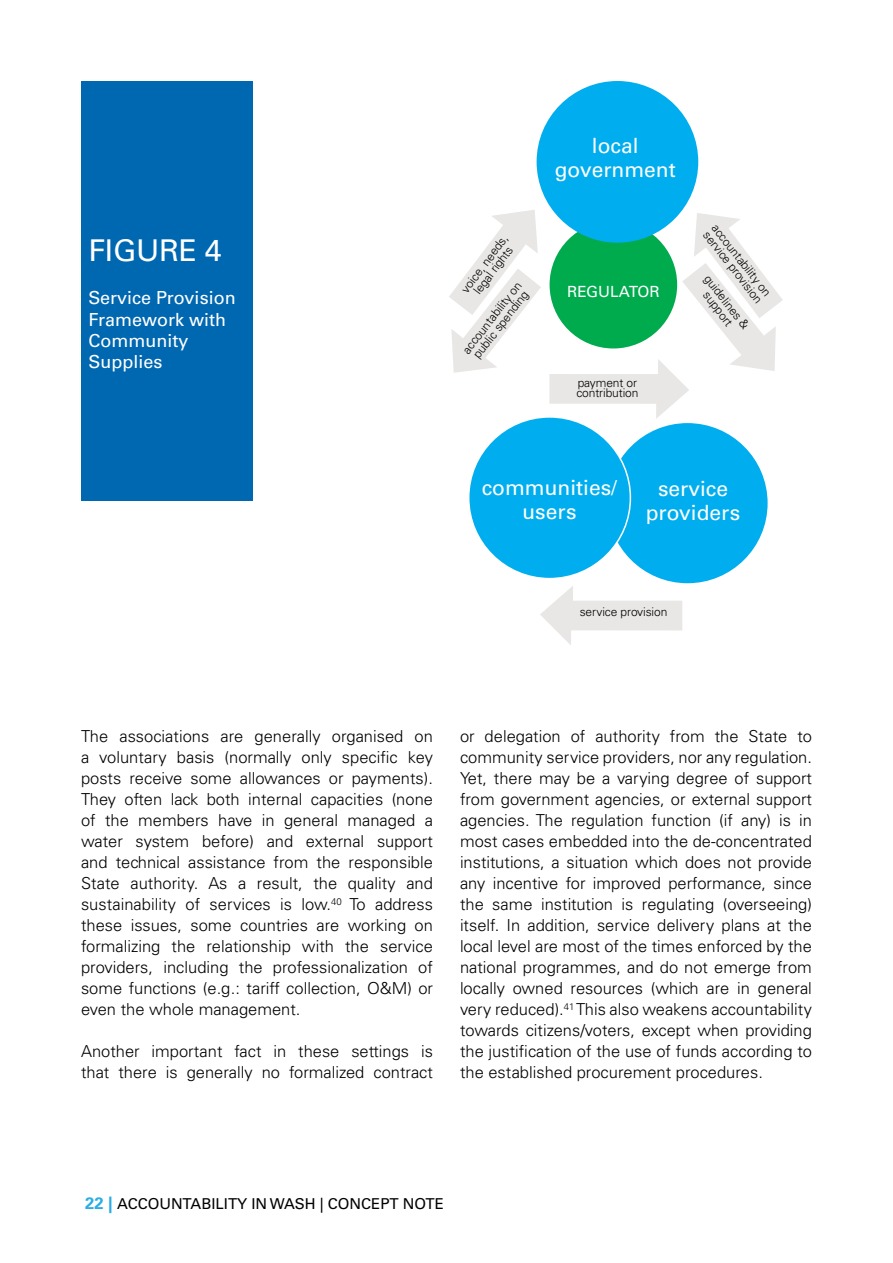
<style>
.page{position:relative;width:893px;height:1263px;background:#fff}
.page>*{position:absolute;margin:0;border:0;box-sizing:border-box;transform-origin:0 0}
.t1{font:30px "Univers LT Std";letter-spacing:-.01em;color:#fff}
.t2{font:21px/24.6px "Univers LT Std";color:#fff;text-align:center}
.t3{font:18px/21px "Univers LT Std";color:#fff}
.t4{font:300 16.5px/21px "Univers LT Std";color:#000;text-align:justify}
.t5{font:15.45px "Univers LT Std";color:#fff}
.t6{font:15px "Univers LT Std";color:#000}
.t7{font:300 12px/10.9px "Univers LT Std";letter-spacing:-.01em;color:#000}
.s1{font-weight:700;font-size:16.5px;color:#29ade4}
</style>
<div class="page">
<div style="left:537px;top:81px;width:161px;height:162px;background:#00aeef;border-radius:50%"></div>
<div style="left:607px;top:422px;width:161px;height:162px;background:#00aeef;border-radius:50%"></div>
<div style="left:469px;top:417px;width:161px;height:162px;background:#00aeef;border-radius:50%"></div>
<svg style="left:449px;top:210px;width:92px;height:163px"></svg>
<svg style="left:540px;top:586px;width:142px;height:59px"></svg>
<div style="left:81px;top:81px;width:172px;height:420px;background:#0067b1"></div>
<svg style="left:549px;top:213px;width:234px;height:206px"></svg>
<h1 class="t1" style="left:89px;top:233px;width:134px">FIGURE 4</h1>
<p class="t3" style="left:89px;top:288px;width:149px">Service Provision<br>Framework with<br>Community<br>Supplies</p>
<p class="t7" style="left:459px;top:288px;width:71px;text-align:center;rotate:-53deg">voice, needs, legal rights</p>
<p class="t7" style="left:461px;top:349px;width:89px;rotate:-52deg">accountability on public spending</p>
<p class="t2" style="left:555px;top:133px;width:123px">local government</p>
<p class="t5" style="left:567px;top:282px;width:94px">REGULATOR</p>
<p class="t7" style="left:576px;top:377px;width:64px">payment or contribution</p>
<p class="t7" style="left:719px;top:222px;width:89px;rotate:52deg">accountability on service provision</p>
<p class="t7" style="left:711px;top:273px;width:66px;text-align:center;rotate:52deg">guidelines &amp; support</p>
<p class="t2" style="left:482px;top:475px;width:137px">communities/ users</p>
<p class="t2" style="left:646px;top:476px;width:96px">service providers</p>
<p class="t7" style="left:580px;top:606px;width:89px">service provision</p>
<p class="t4" style="left:81px;top:726px;width:353px">The associations are generally organised on a voluntary basis (normally only specific key posts receive some allowances or payments).<br>They often lack both internal capacities (none of the members have in general managed a water system before) and external support and technical assistance from the responsible State authority. As a result, the quality and sustainability of services is low.<sup>40</sup> To address these issues, some countries are working on formalizing the relationship with the service providers, including the professionalization of some functions (e.g.: tariff collection, O&amp;M) or even the whole management.</p>
<p class="t4" style="left:81px;top:1041px;width:353px">Another important fact in these settings is that there is generally no formalized contract</p>
<p class="t4" style="left:460px;top:726px;width:353px">or delegation of authority from the State to community service providers, nor any regulation.<br>Yet, there may be a varying degree of support from government agencies, or external support agencies. The regulation function (if any) is in most cases embedded into the de-concentrated institutions, a situation which does not provide any incentive for improved performance, since the same institution is regulating (overseeing) itself. In addition, service delivery plans at the local level are most of the times enforced by the national programmes, and do not emerge from locally owned resources (which are in general very reduced).<sup>41</sup> This also weakens accountability towards citizens/voters, except when providing the justification of the use of funds according to the established procurement procedures.</p>
<p class="t6" style="left:85px;top:1195px;width:360px"><span class="s1">22 |</span> ACCOUNTABILITY IN WASH | CONCEPT NOTE</p>
</div>
